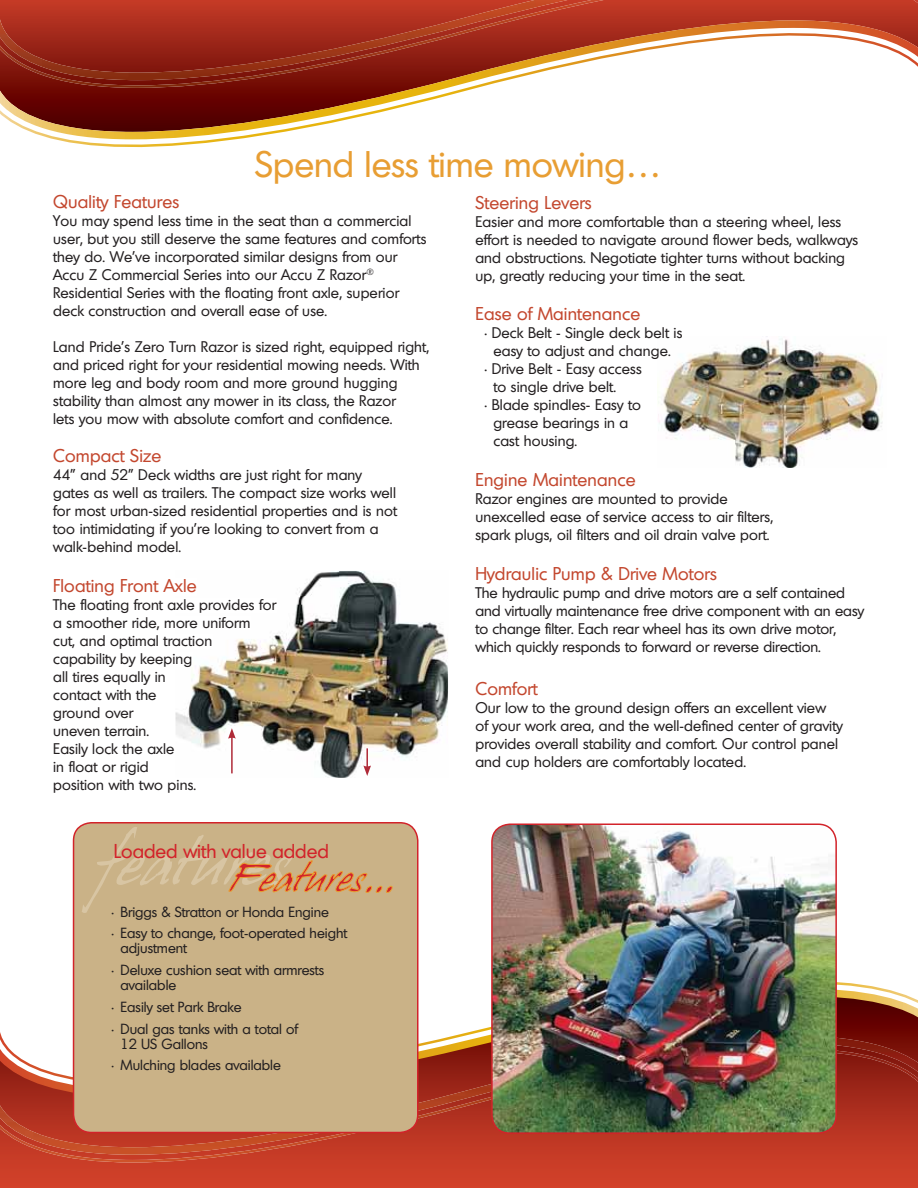
<style>
.page{position:relative;width:918px;height:1188px;background:#fff}
.page>*{position:absolute;margin:0;border:0;box-sizing:border-box;transform-origin:0 0}
.t1{font:36px "Montreal";color:#e89e33}
.t2{font:19.5px "Montreal";color:#d2232a}
.t3{font:18px "Montreal";letter-spacing:.01em;color:#c3472e}
.t4{font:15px/18px "Montreal";letter-spacing:.01em;color:#231f20}
.t5{font:14.25px/15px "Montreal";color:#231f20}
</style>
<div class="page">
<div style="left:0;top:1162px;width:918px;height:26px;background:#ce3f29"></div>
<svg style="left:0;top:954px;width:918px;height:82px"></svg>
<svg style="left:0;top:88px;width:476px;height:60px"></svg>
<img style="left:0;top:0;width:918px;height:88px">
<img style="left:0;top:1036px;width:918px;height:12px">
<img style="left:0;top:1048px;width:918px;height:114px">
<img style="left:658px;top:336px;width:225px;height:132px">
<div style="left:74px;top:823px;width:344px;height:310px;background:#cab287;border-radius:18px"></div>
<div style="left:73px;top:822px;width:345px;height:311px;border:2px solid #d2232a;border-radius:18px"></div>
<img style="left:492px;top:824px;width:344px;height:309px;border-radius:18px">
<div style="left:491px;top:824px;width:346px;height:310px;border:2px solid #d2232a;border-radius:18px"></div>
<svg style="left:82px;top:827px;width:311px;height:86px"></svg>
<img style="left:176px;top:571px;width:272px;height:207px">
<img style="left:176px;top:579px;width:20px;height:16px">
<img style="left:176px;top:599px;width:101px;height:14px">
<img style="left:176px;top:617px;width:74px;height:13px">
<img style="left:176px;top:635px;width:36px;height:14px">
<img style="left:176px;top:653px;width:16px;height:14px">
<hr style="left:366px;top:748px;width:2px;height:20px;background:#af2a38">
<svg style="left:363px;top:765px;width:8px;height:11px"></svg>
<hr style="left:231px;top:736px;width:2px;height:37px;background:#af2a38">
<svg style="left:228px;top:728px;width:8px;height:11px"></svg>
<h1 class="t1" style="left:255px;top:151px;width:408px">Spend less time mowing…</h1>
<p class="t3" style="left:475px;top:196px;width:118px">Steering Levers</p>
<p class="t4" style="left:475px;top:214px;width:384px">Easier and more comfortable than a steering wheel, less effort is needed to navigate around flower beds, walkways and obstructions. Negotiate tighter turns without backing up, greatly reducing your time in the seat.</p>
<p class="t3" style="left:475px;top:308px;width:166px">Ease of Maintenance</p>
<p class="t4" style="left:484px;top:326px;width:200px;text-align:center">• Deck Belt - Single deck belt is easy to adjust and change.</p>
<p class="t4" style="left:493px;top:362px;width:150px;text-indent:-9px">• Drive Belt - Easy access to single drive belt.</p>
<p class="t4" style="left:493px;top:398px;width:149px;text-indent:-9px">• Blade spindles- Easy to grease bearings in a cast housing.</p>
<p class="t3" style="left:475px;top:473px;width:162px">Engine Maintenance</p>
<p class="t4" style="left:475px;top:491px;width:299px">Razor engines are mounted to provide unexcelled ease of service access to air filters, spark plugs, oil filters and oil drain valve port.</p>
<p class="t3" style="left:475px;top:567px;width:243px">Hydraulic Pump &amp; Drive Motors</p>
<p class="t4" style="left:475px;top:585px;width:390px">The hydraulic pump and drive motors are a self contained and virtually maintenance free drive component with an easy to change filter. Each rear wheel has its own drive motor, which quickly responds to forward or reverse direction.</p>
<p class="t3" style="left:475px;top:682px;width:64px">Comfort</p>
<p class="t4" style="left:475px;top:700px;width:369px">Our low to the ground design offers an excellent view<br>of your work area, and the well-defined center of gravity provides overall stability and comfort. Our control panel and cup holders are comfortably located.</p>
<p class="t3" style="left:53px;top:195px;width:128px">Quality Features</p>
<p class="t4" style="left:53px;top:213px;width:375px">You may spend less time in the seat than a commercial user, but you still deserve the same features and comforts they do. We’ve incorporated similar designs from our Accu Z Commercial Series into our Accu Z Razor<sup>® </sup>Residential Series with the floating front axle, superior deck construction and overall ease of use.</p>
<p class="t4" style="left:53px;top:339px;width:378px">Land Pride’s Zero Turn Razor is sized right, equipped right, and priced right for your residential mowing needs. With more leg and body room and more ground hugging stability than almost any mower in its class, the Razor<br>lets you mow with absolute comfort and confidence.</p>
<p class="t3" style="left:53px;top:449px;width:110px">Compact Size</p>
<p class="t4" style="left:53px;top:467px;width:345px">44” and 52” Deck widths are just right for many gates as well as trailers. The compact size works well for most urban-sized residential properties and is not too intimidating if you’re looking to convert from a walk-behind model.</p>
<p class="t3" style="left:53px;top:579px;width:145px">Floating Front Axle</p>
<p class="t4" style="left:53px;top:597px;width:225px">The floating front axle provides for a smoother ride, more uniform<br>cut, and optimal traction capability by keeping<br>all tires equally in<br>contact with the<br>ground over<br>uneven terrain.<br>Easily lock the axle<br>in float or rigid<br>position with two pins.</p>
<h2 class="t2" style="left:114px;top:844px;width:216px">Loaded with value added</h2>
<p class="t5" style="left:112px;top:906px;width:219px">• Briggs &amp; Stratton or Honda Engine</p>
<p class="t5" style="left:121px;top:927px;width:228px;text-indent:-9px">• Easy to change, foot-operated height adjustment</p>
<p class="t5" style="left:121px;top:964px;width:205px;text-indent:-9px">• Deluxe cushion seat with armrests available</p>
<p class="t5" style="left:112px;top:1001px;width:131px">• Easily set Park Brake</p>
<p class="t5" style="left:121px;top:1023px;width:179px;text-indent:-9px">• Dual gas tanks with a total of<br>12 US Gallons</p>
<p class="t5" style="left:112px;top:1059px;width:171px">• Mulching blades available</p>
</div>
